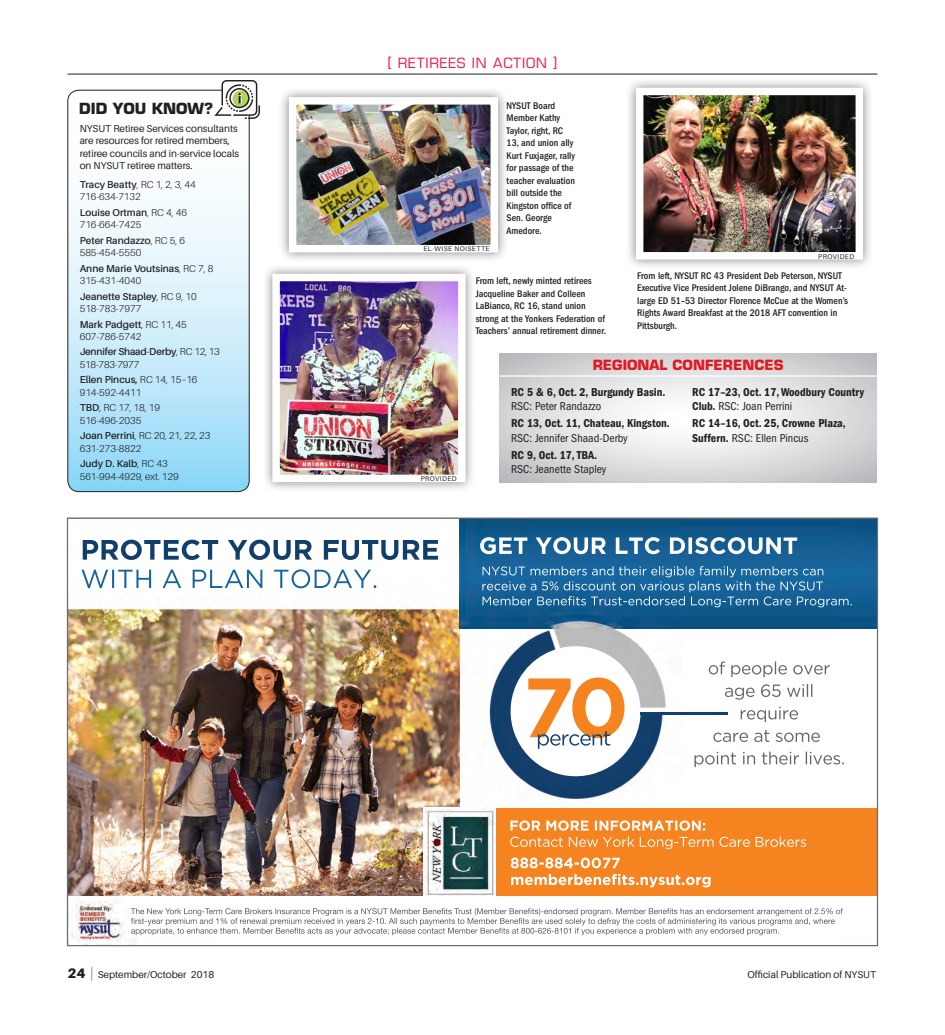
<style>
.page{position:relative;width:945px;height:1035px;background:#fff}
.page>*{position:absolute;margin:0;border:0;box-sizing:border-box;transform-origin:0 0}
.t1{font:700 15px "Eurostile LT Std";color:#231f20}
.t2{font:700 13.75px "Eurostile LT Std";color:#e21a21}
.Feature{font:13.75px "Eurostile LT Std";letter-spacing:.06em;color:#ed1845}
._2018_BOX_STYLE{font:11.88px/14.4px "ITC Franklin Gothic Std Dm Cd";color:#231f20}
._2018_BOX_STYLE-2{font:condensed 11.88px/14.4px "ITC Franklin Gothic Std";color:#231f20}
.t3{font:500 condensed 10px/12.5px "ITC Franklin Gothic Std";color:#231f20}
.Side_Body{font:300 10px/12.5px "Aileron";color:#231f20}
.t4{font:10px/12.5px "Aileron";letter-spacing:-.005em;color:#231f20}
.Side_Body-2{font:300 10px/12.5px "Aileron";letter-spacing:-.02em;color:#231f20}
.Side_Body-3{font:600 10px/12.5px "Aileron";color:#231f20}
.Photo_Credit{font:6.88px "Aileron";letter-spacing:.06em;color:#231f20}
.s1{font-weight:600}
.s2{font-weight:300}
.s3{font-family:"ITC Franklin Gothic Std";font-stretch:condensed}
.s4{font-family:"ITC Franklin Gothic Std Dm Cd";font-stretch:normal}
.s5{font-weight:900;font-size:13.75px}
.s6{font-weight:100;font-size:13.75px}
</style>
<div class="page">
<hr style="left:68px;top:74px;width:810px;height:1px;background:#231f20">
<div style="left:625px;top:77px;width:248px;height:193px;background:#231f20;opacity:.55"></div>
<img style="left:645px;top:97px;width:209px;height:154px">
<div style="left:636px;top:88px;width:227px;height:172px;border:8px solid #fff"></div>
<div style="left:262px;top:264px;width:214px;height:228px;background:#231f20;opacity:.55"></div>
<img style="left:281px;top:283px;width:176px;height:190px">
<div style="left:272px;top:274px;width:194px;height:208px;border:8px solid #fff"></div>
<svg style="left:68px;top:90px;width:181px;height:402px"></svg>
<div style="left:68px;top:90px;width:182px;height:402px;border:1px solid #231f20;border-radius:11px"></div>
<svg style="left:214px;top:80px;width:46px;height:39px"></svg>
<img style="left:69px;top:520px;width:807px;height:376px">
<img style="left:460px;top:520px;width:416px;height:109px">
<img style="left:424px;top:808px;width:75px;height:88px">
<img style="left:496px;top:809px;width:380px;height:87px">
<img style="left:501px;top:646px;width:149px;height:140px">
<img style="left:641px;top:712px;width:86px;height:2px">
<img style="left:69px;top:901px;width:774px;height:43px">
<svg style="left:500px;top:353px;width:377px;height:129px"></svg>
<hr style="left:500px;top:375px;width:377px;height:2px;background:#fff">
<div style="left:278px;top:86px;width:230px;height:177px;background:#231f20;opacity:.55"></div>
<img style="left:298px;top:106px;width:191px;height:137px">
<div style="left:289px;top:97px;width:209px;height:155px;border:8px solid #fff"></div>
<p class="t1" style="left:79px;top:100px;width:135px">DID YOU KNOW?</p>
<p class="t4" style="left:80px;top:122px;width:161px">NYSUT Retiree Services consultants are resources for retired members, retiree councils and in-service locals on NYSUT retiree matters.</p>
<p class="Side_Body" style="left:80px;top:178px;width:117px"><span class="s1">Tracy Beatty</span>, RC 1, 2, 3, 44<br>716-634-7132</p>
<p class="Side_Body" style="left:80px;top:206px;width:109px"><span class="s1">Louise Ortman</span>, RC 4, 46<br>716-664-7425</p>
<p class="Side_Body" style="left:80px;top:234px;width:107px"><span class="s1">Peter Randazzo</span>, RC 5, 6<br>585-454-5550</p>
<p class="Side_Body-3" style="left:80px;top:262px;width:135px">Anne Marie Voutsinas<span class="s2">, RC 7, 8<br>315-431-4040</span></p>
<p class="Side_Body" style="left:80px;top:290px;width:118px"><span class="s1">Jeanette Stapley</span>, RC 9, 10<br>518-783-7977</p>
<p class="Side_Body" style="left:80px;top:318px;width:109px"><span class="s1">Mark Padgett</span>, RC 11, 45<br>607-786-5742</p>
<p class="Side_Body-2" style="left:80px;top:346px;width:142px"><span class="s1">Jennifer Shaad-Derby</span>, RC 12, 13<br>518-783-7977</p>
<p class="Side_Body" style="left:80px;top:374px;width:119px"><span class="s1">Ellen Pincus,</span> RC 14, 15–16<br>914-592-4411</p>
<p class="Side_Body" style="left:80px;top:402px;width:82px"><span class="s1">TBD</span>, RC 17, 18, 19<br>516-496-2035</p>
<p class="Side_Body" style="left:80px;top:430px;width:132px"><span class="s1">Joan Perrini</span>, RC 20, 21, 22, 23<br>631-273-8822</p>
<p class="Side_Body" style="left:80px;top:458px;width:101px"><span class="s1">Judy D. Kalb</span>, RC 43<br>561-994-4929, ext. 129</p>
<p class="Feature" style="left:388px;top:55px;width:171px">[ RETIREES IN ACTION ]</p>
<p class="Photo_Credit" style="left:424px;top:245px;width:68px">EL-WISE NOISETTE</p>
<p class="t3" style="left:507px;top:100px;width:70px">NYSUT Board<br>Member Kathy<br>Taylor, right, RC<br>13, and union ally<br>Kurt Fuxjager, rally for passage of the teacher evaluation bill outside the<br>Kingston office of<br>Sen. George<br>Amedore.</p>
<p class="Photo_Credit" style="left:818px;top:252px;width:38px">PROVIDED</p>
<p class="Photo_Credit" style="left:421px;top:475px;width:38px">PROVIDED</p>
<p class="t3" style="left:476px;top:275px;width:132px">From left, newly minted retirees<br>Jacqueline Baker and Colleen<br>LaBianco, RC 16, stand union strong at the Yonkers Federation of<br>Teachers’ annual retirement dinner.</p>
<p class="t3" style="left:637px;top:269px;width:212px">From left, NYSUT RC 43 President Deb Peterson, NYSUT Executive Vice President Jolene DiBrango, and NYSUT At&shy;large ED 51–53 Director Florence McCue at the Women’s Rights Award Breakfast at the 2018 AFT convention in Pittsburgh.</p>
<p class="t2" style="left:593px;top:357px;width:192px">REGIONAL CONFERENCES</p>
<p class="_2018_BOX_STYLE" style="left:511px;top:384px;width:156px">RC 5 &amp; 6, Oct. 2, Burgundy Basin.<br><span class="s3">RSC: Peter Randazzo</span></p>
<p class="_2018_BOX_STYLE" style="left:511px;top:416px;width:160px">RC 13, Oct. 11, Chateau, Kingston.<br><span class="s3">RSC: Jennifer Shaad-Derby</span></p>
<p class="_2018_BOX_STYLE-2" style="left:511px;top:448px;width:97px"><span class="s4">RC 9, Oct. 17, TBA.<br></span>RSC: Jeanette Stapley</p>
<p class="_2018_BOX_STYLE" style="left:692px;top:385px;width:173px">RC 17–23, Oct. 17, Woodbury Country<br>Club. <span class="s3">RSC: Joan Perrini</span></p>
<p class="_2018_BOX_STYLE" style="left:692px;top:416px;width:155px">RC 14–16, Oct. 25, Crowne Plaza,<br>Suffern. <span class="s3">RSC: Ellen Pincus</span></p>
<p class="t4" style="left:68px;top:969px;width:148px"><span class="s5">24</span> <span class="s6">|</span> September/October 2018</p>
<p class="t4" style="left:748px;top:969px;width:130px">Official Publication of NYSUT</p>
</div>
